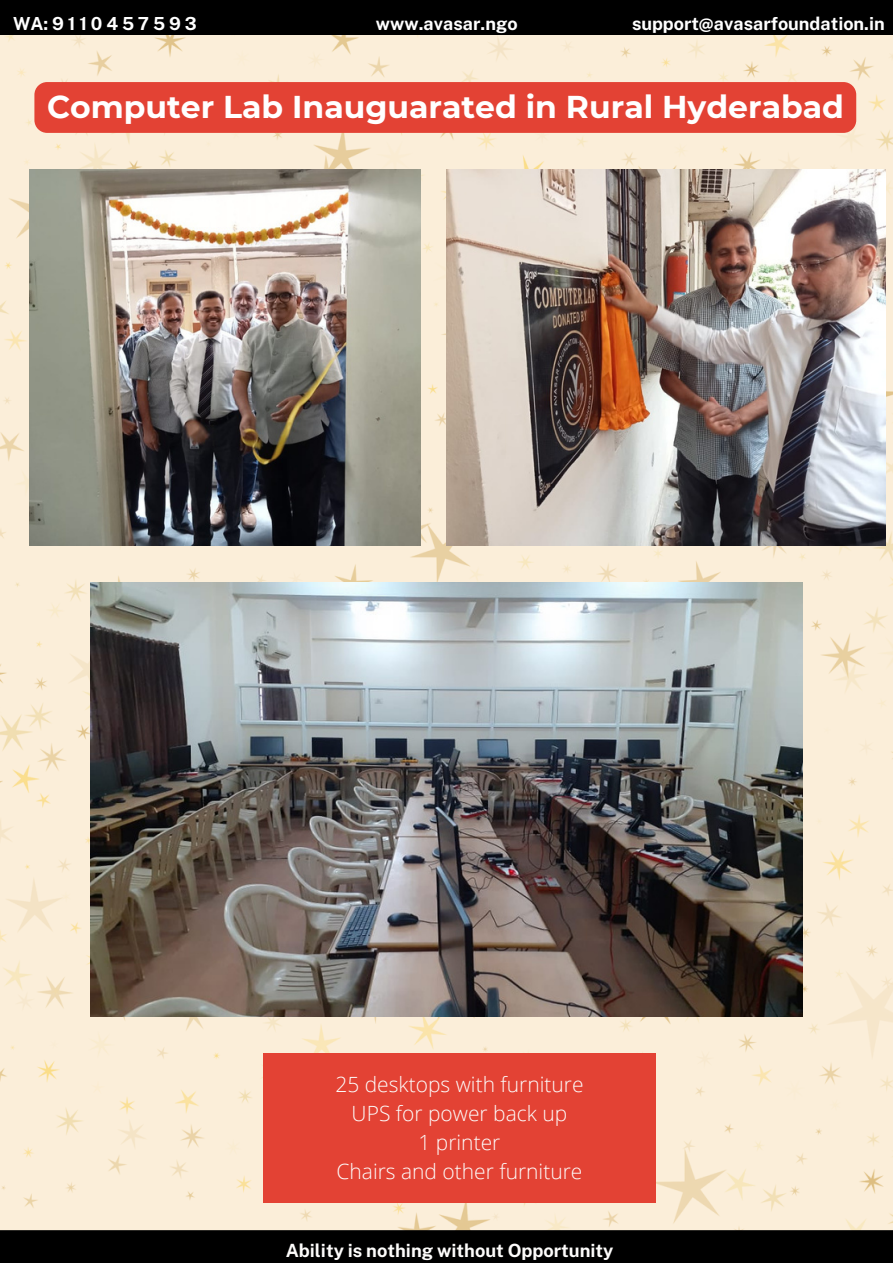
<style>
.page{position:relative;width:893px;height:1264px;background:#fff}
.page>*{position:absolute;margin:0;border:0;box-sizing:border-box;transform-origin:0 0}
.t1{font:700 31.5px "Montserrat";color:#fff}
.t2{font:300 21px "Open Sans";color:#fdfcfb}
.t3{font:700 18.15px "Public Sans";color:#fdfcfb}
.t4{font:700 18px "Public Sans";color:#fff}
.t5{font:700 18px "Public Sans";letter-spacing:.21em;color:#fff}
</style>
<div class="page">
<img style="left:0;top:35px;width:892px;height:1195px">
<div style="left:0;top:1230px;width:892px;height:32px;background:#000"></div>
<div style="left:0;top:0;width:892px;height:35px;background:#000"></div>
<img style="left:446px;top:169px;width:438px;height:376px">
<img style="left:29px;top:169px;width:391px;height:376px">
<img style="left:90px;top:582px;width:712px;height:434px">
<div style="left:34px;top:82px;width:822px;height:51px;background:#e34234;border-radius:13px"></div>
<div style="left:263px;top:1053px;width:392px;height:149px;background:#e34234"></div>
<p class="t5" style="left:13px;top:13px;width:185px">WA:9110457593</p>
<p class="t4" style="left:376px;top:13px;width:143px">www.avasar.ngo</p>
<p class="t4" style="left:632px;top:13px;width:254px">support@avasarfoundation.in</p>
<p class="t1" style="left:47px;top:87px;width:798px">Computer Lab Inauguarated in Rural Hyderabad</p>
<p class="t2" style="left:335px;top:1069px;width:250px">25 desktops with furniture</p>
<p class="t2" style="left:351px;top:1098px;width:217px">UPS for power back up</p>
<p class="t2" style="left:418px;top:1127px;width:83px">1 printer</p>
<p class="t2" style="left:336px;top:1156px;width:247px">Chairs and other furniture</p>
<p class="t3" style="left:285px;top:1240px;width:329px">Ability is nothing without Opportunity</p>
</div>
